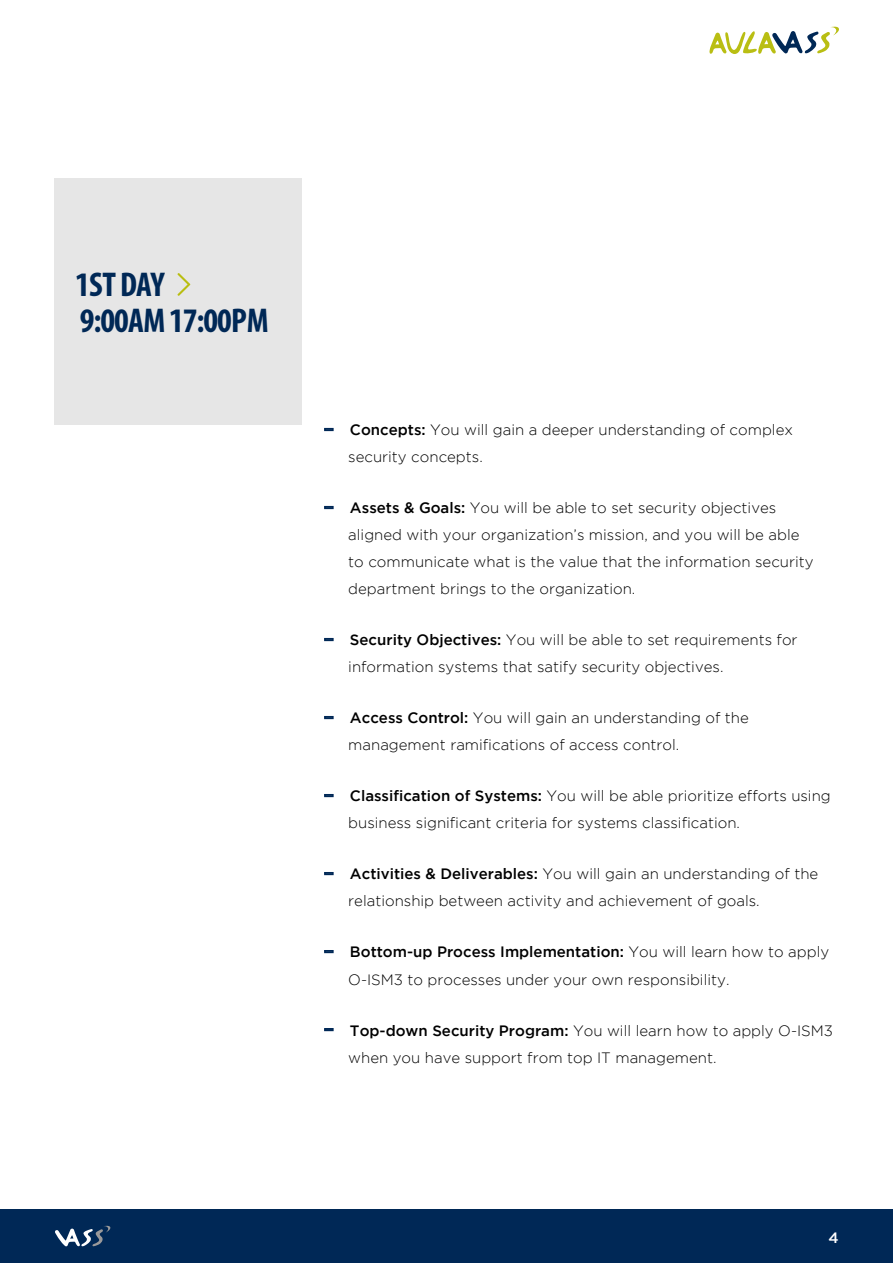
<style>
.page{position:relative;width:893px;height:1263px;background:#fff}
.page>*{position:absolute;margin:0;border:0;box-sizing:border-box;transform-origin:0 0}
.t1{font:700 condensed 34.5px/36px "Myriad Pro";letter-spacing:-.02em;color:#002856}
.t2{font:300 15px/27px "Gotham";color:#000}
.t3{font:500 15px "Gotham";color:#fff}
.s1{font-size:30px;color:#002856}
.s2{font-weight:500}
</style>
<div class="page">
<div style="left:0;top:1209px;width:893px;height:54px;background:#002856"></div>
<svg style="left:709px;top:26px;width:130px;height:28px"></svg>
<svg style="left:55px;top:1225px;width:56px;height:21px"></svg>
<svg style="left:324px;top:428px;width:10px;height:3px"></svg>
<svg style="left:324px;top:506px;width:10px;height:3px"></svg>
<svg style="left:324px;top:638px;width:10px;height:3px"></svg>
<svg style="left:324px;top:716px;width:10px;height:3px"></svg>
<svg style="left:324px;top:794px;width:10px;height:3px"></svg>
<svg style="left:324px;top:872px;width:10px;height:3px"></svg>
<svg style="left:324px;top:950px;width:10px;height:3px"></svg>
<svg style="left:324px;top:1028px;width:10px;height:3px"></svg>
<div style="left:54px;top:178px;width:247px;height:246px;background:#e6e6e6"></div>
<svg style="left:177px;top:273px;width:13px;height:23px"></svg>
<h1 class="t1" style="left:75px;top:266px;width:195px">1ST DAY<br>9:00AM 17:00PM</h1>
<p class="t2" style="left:348px;top:416px;width:446px;text-indent:-26px"><span class="s1">-</span> <span class="s2">Concepts:</span> You will gain a deeper understanding of complex security concepts.</p>
<p class="t2" style="left:348px;top:494px;width:467px;text-indent:-26px"><span class="s1">-</span> <span class="s2">Assets &amp; Goals:</span> You will be able to set security objectives aligned with your organization’s mission, and you will be able to communicate what is the value that the information security department brings to the organization.</p>
<p class="t2" style="left:348px;top:626px;width:451px;text-indent:-26px"><span class="s1">-</span> <span class="s2">Security Objectives:</span> You will be able to set requirements for information systems that satify security objectives.</p>
<p class="t2" style="left:348px;top:704px;width:402px;text-indent:-26px"><span class="s1">-</span> <span class="s2">Access Control:</span> You will gain an understanding of the management ramifications of access control.</p>
<p class="t2" style="left:348px;top:782px;width:484px;text-indent:-26px"><span class="s1">-</span> <span class="s2">Classification of Systems:</span> You will be able prioritize efforts using business significant criteria for systems classification.</p>
<p class="t2" style="left:348px;top:860px;width:472px;text-indent:-26px"><span class="s1">-</span> <span class="s2">Activities &amp; Deliverables:</span> You will gain an understanding of the relationship between activity and achievement of goals.</p>
<p class="t2" style="left:348px;top:938px;width:482px;text-indent:-26px"><span class="s1">-</span> <span class="s2">Bottom-up Process Implementation:</span> You will learn how to apply<br>O-ISM3 to processes under your own responsibility.</p>
<p class="t2" style="left:348px;top:1016px;width:486px;text-indent:-26px"><span class="s1">-</span> <span class="s2">Top-down Security Program:</span> You will learn how to apply O-ISM3 when you have support from top IT management.</p>
<p class="t3" style="left:829px;top:1229px;width:12px">4</p>
</div>
